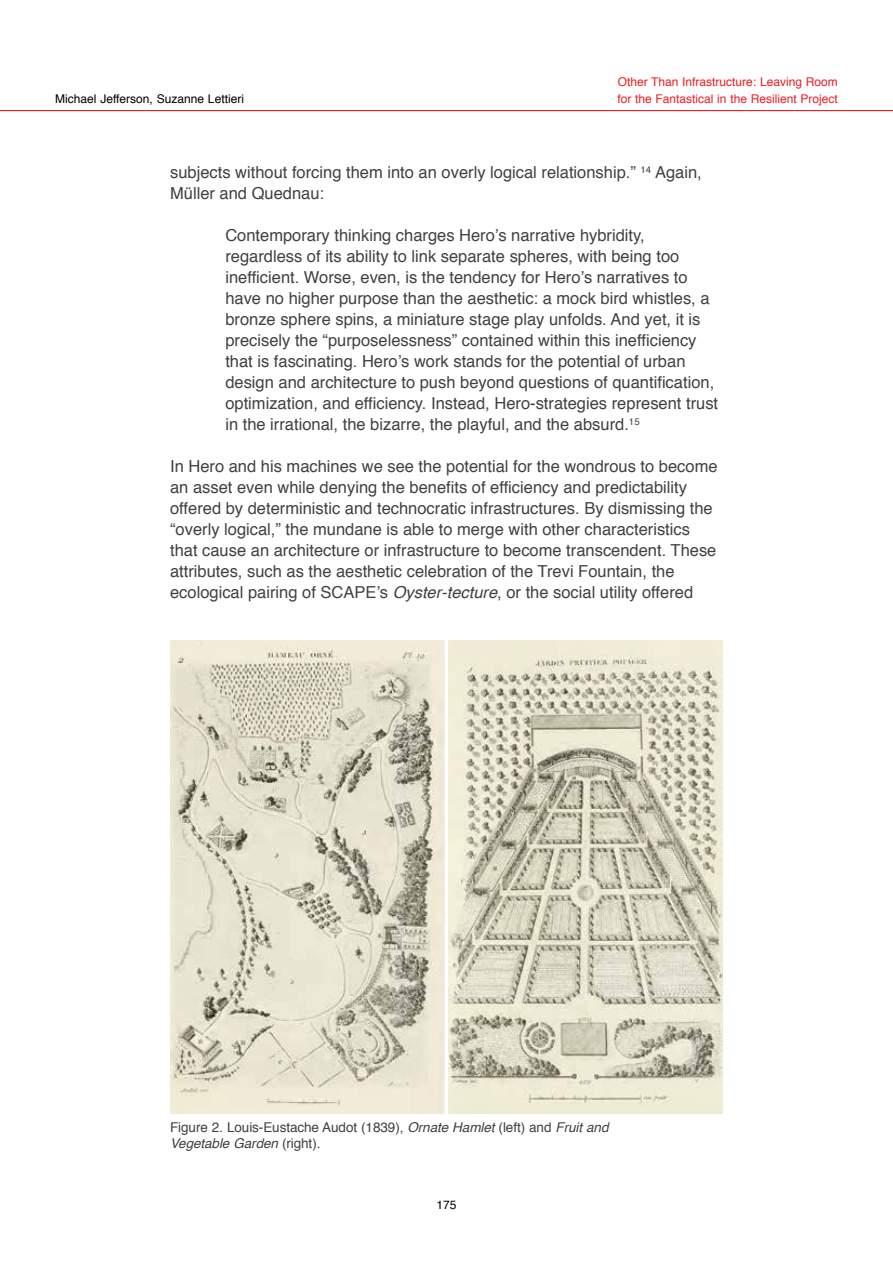
<style>
.page{position:relative;width:893px;height:1263px;background:#fff}
.page>*{position:absolute;margin:0;border:0;box-sizing:border-box;transform-origin:0 0}
.t1{font:16.5px/21px "Helvetica";color:#414042}
.t2{font:13.5px/16.5px "Helvetica";letter-spacing:-.005em;color:#414042}
.t3{font:12px/17.2px "Helvetica";color:#ed1d24}
.t4{font:12px "Helvetica";color:#000}
.s1{font-style:italic}
</style>
<div class="page">
<hr style="left:0;top:110px;width:893px;height:1px;background:#ed1d24">
<img style="left:170px;top:640px;width:274px;height:473px">
<img style="left:449px;top:640px;width:274px;height:473px">
<p class="t4" style="left:55px;top:90px;width:190px">Michael Jefferson, Suzanne Lettieri</p>
<p class="t3" style="left:618px;top:74px;width:222px">Other Than Infrastructure: Leaving Room for the Fantastical in the Resilient Project</p>
<p class="t1" style="left:170px;top:162px;width:533px">subjects without forcing them into an overly logical relationship.” <sup>14</sup> Again,<br>Müller and Quednau:</p>
<p class="t1" style="left:225px;top:225px;width:494px">Contemporary thinking charges Hero’s narrative hybridity, regardless of its ability to link separate spheres, with being too inefficient. Worse, even, is the tendency for Hero’s narratives to have no higher purpose than the aesthetic: a mock bird whistles, a bronze sphere spins, a miniature stage play unfolds. And yet, it is precisely the “purposelessness” contained within this inefficiency that is fascinating. Hero’s work stands for the potential of urban design and architecture to push beyond questions of quantification, optimization, and efficiency. Instead, Hero-strategies represent trust in the irrational, the bizarre, the playful, and the absurd.<sup>15</sup></p>
<p class="t1" style="left:170px;top:456px;width:549px">In Hero and his machines we see the potential for the wondrous to become an asset even while denying the benefits of efficiency and predictability offered by deterministic and technocratic infrastructures. By dismissing the “overly logical,” the mundane is able to merge with other characteristics that cause an architecture or infrastructure to become transcendent. These attributes, such as the aesthetic celebration of the Trevi Fountain, the ecological pairing of SCAPE’s <span class="s1">Oyster-tecture</span>, or the social utility offered</p>
<p class="t2" style="left:170px;top:1119px;width:440px">Figure 2. Louis-Eustache Audot (1839), <span class="s1">Ornate Hamlet</span> (left) and <span class="s1">Fruit and<br>Vegetable Garden</span> (right).</p>
<p class="t4" style="left:436px;top:1195px;width:22px">175</p>
</div>
